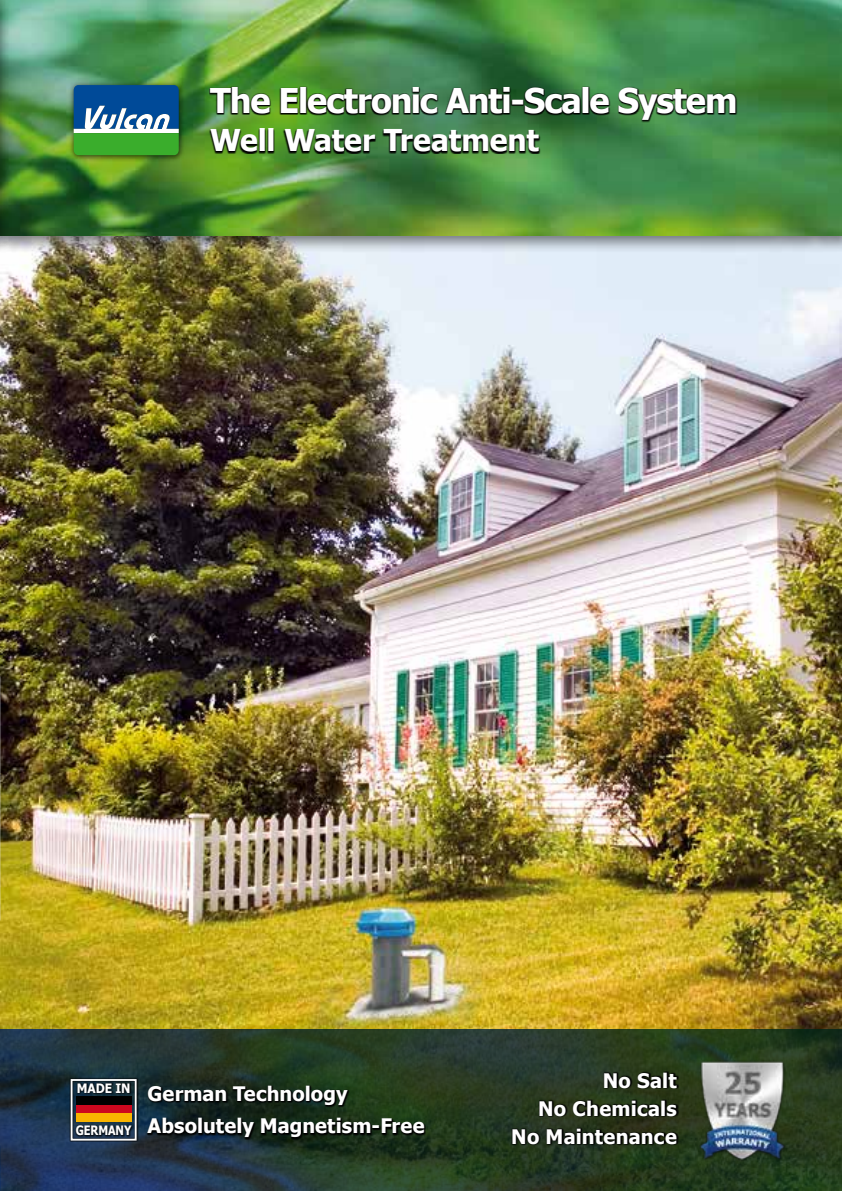
<style>
.page{position:relative;width:842px;height:1191px;background:#fff}
.page>*{position:absolute;margin:0;border:0;box-sizing:border-box;transform-origin:0 0}
.t1{font:700 34px "Tahoma";letter-spacing:-.035em;color:#fff}
.t2{font:700 30px "Tahoma";letter-spacing:-.005em;color:#fff}
.t3{font:700 20px/28px "Tahoma";letter-spacing:.01em;color:#fff;text-align:right}
.t4{font:700 13px "Tahoma";letter-spacing:-.01em;color:#fff;scale:.85 1}
.t5{font:700 13px "Tahoma";letter-spacing:-.01em;color:#fff;scale:.93 1}
</style>
<div class="page">
<img style="left:0;top:254px;width:842px;height:775px">
<div style="left:0;top:0;width:842px;height:254px;background:#000;opacity:.5"></div>
<img style="left:12px;top:0;width:830px;height:235px">
<svg style="left:210px;top:86px;width:528px;height:68px;background:#2d592b"></svg>
<div style="left:68px;top:80px;width:118px;height:82px;background:#000;opacity:.75"></div>
<svg style="left:74px;top:85px;width:105px;height:70px;background:#3e8786"></svg>
<div style="left:0;top:0;width:12px;height:254px;background:#000;opacity:.5"></div>
<img style="left:0;top:0;width:1px;height:235px">
<svg style="left:0;top:1029px;width:842px;height:162px;background:#24392e"></svg>
<img style="left:683px;top:1054px;width:115px;height:116px">
<svg style="left:511px;top:1071px;width:168px;height:74px;background:#1c2615"></svg>
<svg style="left:146px;top:1085px;width:280px;height:54px;background:#101f14"></svg>
<div style="left:70px;top:1077px;width:69px;height:65px;background:#000;opacity:.75"></div>
<svg style="left:70px;top:1078px;width:68px;height:63px;background:#36434d"></svg>
<div style="left:76px;top:1104px;width:55px;height:9px;background:#cd071e"></div>
<div style="left:76px;top:1096px;width:55px;height:8px;background:#000"></div>
<div style="left:76px;top:1113px;width:55px;height:9px;background:#f9b400"></div>
<h1 class="t1" style="left:210px;top:77px;width:529px">The Electronic Anti-Scale System</h1>
<h2 class="t2" style="left:210px;top:119px;width:330px">Well Water Treatment</h2>
<p class="t5" style="left:77px;top:1079px;width:59px">MADE IN</p>
<p class="t4" style="left:76px;top:1121px;width:67px">GERMANY</p>
<p class="t3" style="left:148px;top:1079px;width:278px;line-height:32px;text-align:left">German Technology<br>Absolutely Magnetism-Free</p>
<p class="t3" style="left:511px;top:1067px;width:167px">No Salt<br>No Chemicals<br>No Maintenance</p>
</div>
